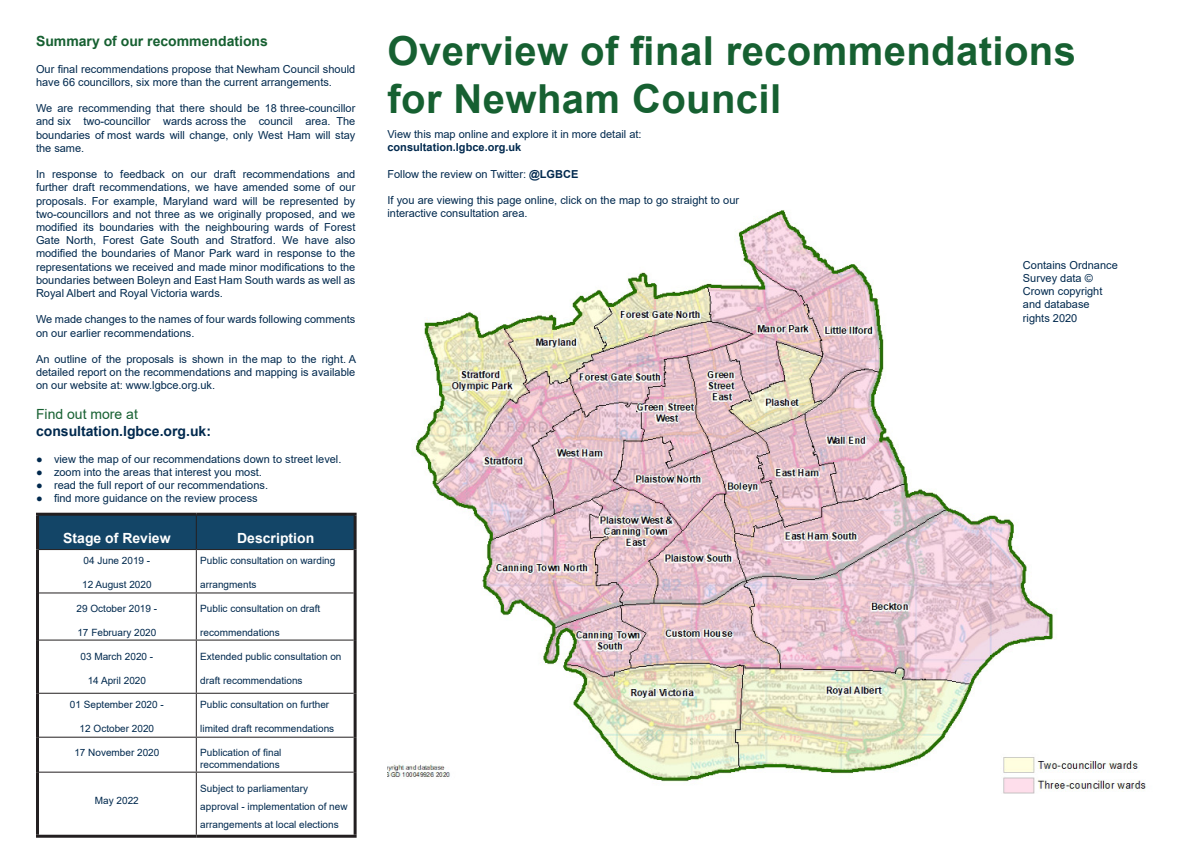
<style>
.page{position:relative;width:1191px;height:842px;background:#fff}
.page>*{position:absolute;margin:0;border:0;box-sizing:border-box;transform-origin:0 0}
.t1{font:700 40px/48px "Arial";letter-spacing:.01em;color:#166031}
.Summary_Paragraph_He{font:700 14px "Arial";color:#166031}
.Summary_Text{font:700 14px "Arial";color:#00294e}
.Summary_Text-2{font:700 14px "Arial";color:#fff}
.Summary_Text-3{font:14px "Arial";color:#166031}
.Summary_Text-4{font:11px/13.2px "Arial";color:#00294e}
.Summary_Text-5{font:700 11px "Arial";color:#00294e}
.Summary_Text-6{font:10px/18px "Arial";color:#00294e}
.s1{font-weight:700}
</style>
<div class="page">
<div style="left:39px;top:516px;width:314px;height:33px;background:#134567"></div>
<hr style="left:36px;top:513px;width:160px;height:3px;background:#231f20">
<hr style="left:36px;top:516px;width:3px;height:33px;background:#231f20">
<hr style="left:196px;top:513px;width:160px;height:3px;background:#231f20">
<hr style="left:353px;top:516px;width:3px;height:33px;background:#231f20">
<hr style="left:196px;top:516px;width:1px;height:33px;background:#231f20">
<hr style="left:196px;top:550px;width:1px;height:42px;background:#231f20">
<hr style="left:196px;top:593px;width:1px;height:47px;background:#231f20">
<hr style="left:196px;top:641px;width:1px;height:52px;background:#231f20">
<hr style="left:196px;top:694px;width:1px;height:43px;background:#231f20">
<hr style="left:196px;top:738px;width:1px;height:34px;background:#231f20">
<hr style="left:196px;top:773px;width:1px;height:62px;background:#231f20">
<hr style="left:39px;top:549px;width:157px;height:1px;background:#231f20">
<hr style="left:196px;top:549px;width:157px;height:1px;background:#231f20">
<hr style="left:39px;top:592px;width:157px;height:1px;background:#231f20">
<hr style="left:196px;top:592px;width:157px;height:1px;background:#231f20">
<hr style="left:39px;top:640px;width:157px;height:1px;background:#231f20">
<hr style="left:196px;top:640px;width:157px;height:1px;background:#231f20">
<hr style="left:39px;top:693px;width:157px;height:1px;background:#231f20">
<hr style="left:196px;top:693px;width:157px;height:1px;background:#231f20">
<hr style="left:39px;top:737px;width:157px;height:1px;background:#231f20">
<hr style="left:196px;top:737px;width:157px;height:1px;background:#231f20">
<hr style="left:39px;top:772px;width:157px;height:1px;background:#231f20">
<hr style="left:196px;top:772px;width:157px;height:1px;background:#231f20">
<hr style="left:36px;top:549px;width:3px;height:44px;background:#231f20">
<hr style="left:353px;top:549px;width:3px;height:44px;background:#231f20">
<hr style="left:36px;top:593px;width:3px;height:47px;background:#231f20">
<hr style="left:353px;top:593px;width:3px;height:47px;background:#231f20">
<hr style="left:36px;top:640px;width:3px;height:53px;background:#231f20">
<hr style="left:353px;top:640px;width:3px;height:53px;background:#231f20">
<hr style="left:36px;top:693px;width:3px;height:44px;background:#231f20">
<hr style="left:353px;top:693px;width:3px;height:44px;background:#231f20">
<hr style="left:36px;top:737px;width:3px;height:35px;background:#231f20">
<hr style="left:353px;top:737px;width:3px;height:35px;background:#231f20">
<hr style="left:36px;top:772px;width:3px;height:63px;background:#231f20">
<hr style="left:353px;top:772px;width:3px;height:63px;background:#231f20">
<hr style="left:36px;top:835px;width:160px;height:3px;background:#231f20">
<hr style="left:196px;top:835px;width:160px;height:3px;background:#231f20">
<img style="left:387px;top:210px;width:760px;height:584px">
<p class="Summary_Paragraph_He" style="left:36px;top:31px;width:233px">Summary of our recommendations</p>
<p class="Summary_Text-4" style="left:36px;top:62px;width:321px">Our final recommendations propose that Newham Council should have 66 councillors, six more than the current arrangements.</p>
<p class="Summary_Text-4" style="left:36px;top:102px;width:321px;text-align:justify">We are recommending that there should be 18 three-councillor and six two-councillor wards across the council area. The boundaries of most wards will change, only West Ham will stay the same.</p>
<p class="Summary_Text-4" style="left:36px;top:168px;width:321px;text-align:justify">In response to feedback on our draft recommendations and further draft recommendations, we have amended some of our proposals. For example, Maryland ward will be represented by two-councillors and not three as we originally proposed, and we modified its boundaries with the neighbouring wards of Forest Gate North, Forest Gate South and Stratford. We have also modified the boundaries of Manor Park ward in response to the representations we received and made minor modifications to the boundaries between Boleyn and East Ham South wards as well as Royal Albert and Royal Victoria wards.</p>
<p class="Summary_Text-4" style="left:36px;top:313px;width:321px">We made changes to the names of four wards following comments on our earlier recommendations.</p>
<p class="Summary_Text-4" style="left:36px;top:352px;width:321px;text-align:justify">An outline of the proposals is shown in the map to the right. A detailed report on the recommendations and mapping is available on our website at: www.lgbce.org.uk.</p>
<p class="Summary_Text-3" style="left:36px;top:405px;width:103px">Find out more at</p>
<p class="Summary_Text" style="left:36px;top:421px;width:177px">consultation.lgbce.org.uk:</p>
<p class="Summary_Text-4" style="left:36px;top:452px;width:307px">● view the map of our recommendations down to street level.</p>
<p class="Summary_Text-4" style="left:36px;top:465px;width:227px">● zoom into the areas that interest you most.</p>
<p class="Summary_Text-4" style="left:36px;top:478px;width:233px">● read the full report of our recommendations.</p>
<p class="Summary_Text-4" style="left:36px;top:492px;width:223px">● find more guidance on the review process</p>
<p class="Summary_Text-2" style="left:63px;top:528px;width:109px">Stage of Review</p>
<p class="Summary_Text-2" style="left:237px;top:528px;width:79px">Description</p>
<p class="Summary_Text-6" style="left:84px;top:551px;width:68px">04 June 2019 -</p>
<p class="Summary_Text-6" style="left:82px;top:575px;width:71px">12 August 2020</p>
<p class="Summary_Text-6" style="left:200px;top:551px;width:137px">Public consultation on warding</p>
<p class="Summary_Text-6" style="left:200px;top:575px;width:58px">arrangments</p>
<p class="Summary_Text-6" style="left:77px;top:599px;width:82px">29 October 2019 -</p>
<p class="Summary_Text-6" style="left:77px;top:623px;width:80px">17 February 2020</p>
<p class="Summary_Text-6" style="left:200px;top:599px;width:122px">Public consultation on draft</p>
<p class="Summary_Text-6" style="left:200px;top:623px;width:81px">recommendations</p>
<p class="Summary_Text-6" style="left:80px;top:647px;width:74px">03 March 2020 -</p>
<p class="Summary_Text-6" style="left:88px;top:671px;width:60px">14 April 2020</p>
<p class="Summary_Text-6" style="left:200px;top:647px;width:143px">Extended public consultation on</p>
<p class="Summary_Text-6" style="left:200px;top:671px;width:104px">draft recommendations</p>
<p class="Summary_Text-6" style="left:70px;top:695px;width:95px">01 September 2020 -</p>
<p class="Summary_Text-6" style="left:80px;top:719px;width:76px">12 October 2020</p>
<p class="Summary_Text-6" style="left:200px;top:695px;width:130px">Public consultation on further</p>
<p class="Summary_Text-6" style="left:200px;top:719px;width:135px">limited draft recommendations</p>
<p class="Summary_Text-6" style="left:74px;top:743px;width:87px">17 November 2020</p>
<p class="Summary_Text-6" style="left:200px;top:746px;width:83px;line-height:12px">Publication of final recommendations</p>
<p class="Summary_Text-6" style="left:95px;top:791px;width:45px">May 2022</p>
<p class="Summary_Text-6" style="left:200px;top:779px;width:149px">Subject to parliamentary approval - implementation of new arrangements at local elections</p>
<p class="t1" style="left:387px;top:28px;width:690px">Overview of final recommendations for Newham Council</p>
<p class="Summary_Text-4" style="left:387px;top:127px;width:256px">View this map online and explore it in more detail at:</p>
<p class="Summary_Text-5" style="left:387px;top:140px;width:135px">consultation.lgbce.org.uk</p>
<p class="Summary_Text-4" style="left:387px;top:167px;width:192px">Follow the review on Twitter: <span class="s1">@LGBCE</span></p>
<p class="Summary_Text-4" style="left:387px;top:193px;width:353px">If you are viewing this page online, click on the map to go straight to our interactive consultation area.</p>
<p class="Summary_Text-4" style="left:1023px;top:258px;width:96px">Contains Ordnance</p>
<p class="Summary_Text-4" style="left:1023px;top:271px;width:71px">Survey data ©</p>
<p class="Summary_Text-4" style="left:1023px;top:285px;width:81px">Crown copyright</p>
<p class="Summary_Text-4" style="left:1023px;top:298px;width:68px">and database</p>
<p class="Summary_Text-4" style="left:1023px;top:311px;width:56px">rights 2020</p>
</div>
